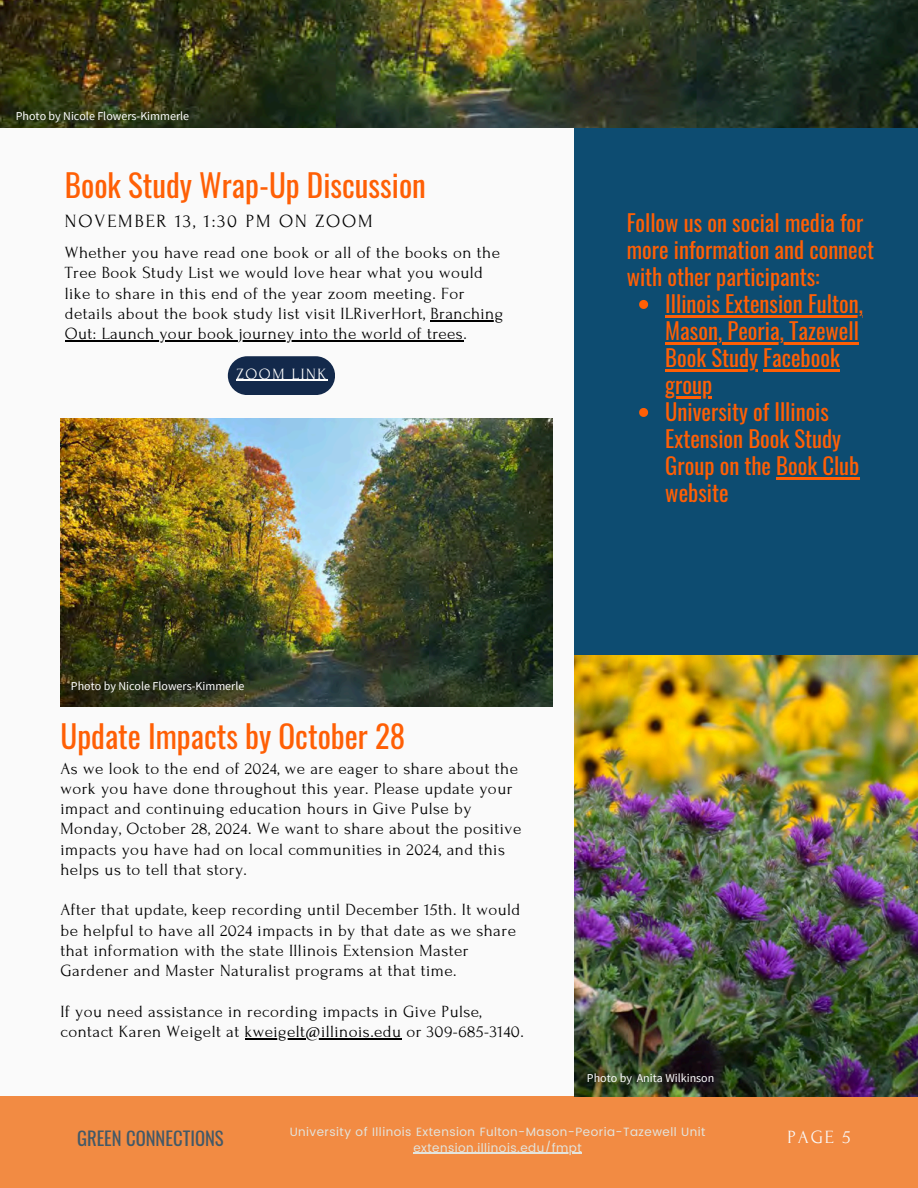
<style>
.page{position:relative;width:918px;height:1188px;background:#fafafa}
.page>*{position:absolute;margin:0;border:0;box-sizing:border-box;transform-origin:0 0}
.t1{font:31.2px "Oswald";color:#ff5f05}
.t2{font:22.65px/27px "Oswald";color:#ff5f05}
.t3{font:18.6px "Forum";letter-spacing:.1em;color:#000}
.t4{font:18.6px "Oswald";color:#435967}
.t5{font:18.6px "Forum";color:#fafafa}
.t6{font:17.1px/20.2px "Forum";letter-spacing:.025em;color:#000}
.t7{font:15.6px "Forum";letter-spacing:.1em;color:#fff}
.t8{font:12px "Poppins";letter-spacing:.04em;color:#e3e4dd}
.t9{font:12px "Source Sans Pro";color:#fff}
</style>
<div class="page">
<div style="left:574px;top:103px;width:344px;height:585px;background:#0d4c71"></div>
<div style="left:0;top:1096px;width:918px;height:92px;background:#f28b43"></div>
<img style="left:574px;top:655px;width:344px;height:441px">
<img style="left:0;top:0;width:918px;height:127px">
<img style="left:60px;top:418px;width:492px;height:288px">
<div style="left:228px;top:356px;width:107px;height:39px;background:#13294b;border-radius:19px"></div>
<hr style="left:237px;top:380px;width:91px;height:1px;background:#fff">
<hr style="left:430px;top:320px;width:74px;height:1px;background:#000">
<hr style="left:65px;top:340px;width:398px;height:1px;background:#000">
<hr style="left:245px;top:1038px;width:157px;height:1px;background:#000">
<hr style="left:413px;top:1153px;width:169px;height:1px;background:#e3e4dd">
<svg style="left:639px;top:300px;width:9px;height:9px"></svg>
<hr style="left:665px;top:316px;width:198px;height:2px;background:#ff5f05">
<hr style="left:665px;top:343px;width:194px;height:2px;background:#ff5f05">
<hr style="left:665px;top:370px;width:93px;height:2px;background:#ff5f05">
<hr style="left:763px;top:370px;width:77px;height:2px;background:#ff5f05">
<hr style="left:665px;top:397px;width:47px;height:2px;background:#ff5f05">
<svg style="left:639px;top:408px;width:9px;height:9px"></svg>
<hr style="left:776px;top:478px;width:83px;height:2px;background:#ff5f05">
<p class="t9" style="left:16px;top:108px;width:175px">Photo by Nicole Flowers-Kimmerle</p>
<p class="t1" style="left:65px;top:161px;width:363px">Book Study Wrap-Up Discussion</p>
<p class="t3" style="left:65px;top:212px;width:309px">NOVEMBER 13, 1:30 PM ON ZOOM</p>
<h1 class="t6" style="left:65px;top:243px;width:440px">Whether you have read one book or all of the books on the Tree Book Study List we would love hear what you would like to share in this end of the year zoom meeting. For details about the book study list visit ILRiverHort, Branching</h1>
<h5 class="t6" style="left:65px;top:324px;width:403px">Out: Launch your book journey into the world of trees.</h5>
<p class="t7" style="left:237px;top:365px;width:91px">ZOOM LINK</p>
<h3 class="t2" style="left:627px;top:209px;width:249px">Follow us on social media for more information and connect with other participants:</h3>
<h3 class="t2" style="left:665px;top:290px;width:199px">Illinois Extension Fulton,</h3>
<p class="t2" style="left:665px;top:317px;width:195px">Mason, Peoria, Tazewell</p>
<p class="t2" style="left:665px;top:344px;width:196px">Book Study Facebook group<br>University of Illinois<br>Extension Book Study<br>Group on the Book Club website</p>
<p class="t9" style="left:71px;top:678px;width:175px">Photo by Nicole Flowers-Kimmerle</p>
<h5 class="t1" style="left:60px;top:712px;width:346px">Update Impacts by October 28</h5>
<h4 class="t6" style="left:60px;top:758px;width:462px">As we look to the end of 2024, we are eager to share about the work you have done throughout this year. Please update your impact and continuing education hours in Give Pulse by Monday, October 28, 2024. We want to share about the positive impacts you have had on local communities in 2024, and this helps us to tell that story.</h4>
<p class="t6" style="left:60px;top:900px;width:461px">After that update, keep recording until December 15th. It would be helpful to have all 2024 impacts in by that date as we share that information with the state Illinois Extension Master Gardener and Master Naturalist programs at that time.</p>
<p class="t6" style="left:60px;top:1001px;width:465px">If you need assistance in recording impacts in Give Pulse, contact Karen Weigelt at kweigelt@illinois.edu or 309-685-3140.</p>
<p class="t9" style="left:587px;top:1070px;width:129px">Photo by Anita Wilkinson</p>
<h5 class="t8" style="left:290px;top:1124px;width:417px">University of Illinois Extension Fulton-Mason-Peoria-Tazewell Unit</h5>
<h5 class="t8" style="left:413px;top:1140px;width:170px">extension.illinois.edu/fmpt</h5>
<h2 class="t4" style="left:77px;top:1123px;width:148px">GREEN CONNECTIONS</h2>
<p class="t5" style="left:788px;top:1127px;width:65px">PAGE 5</p>
</div>
